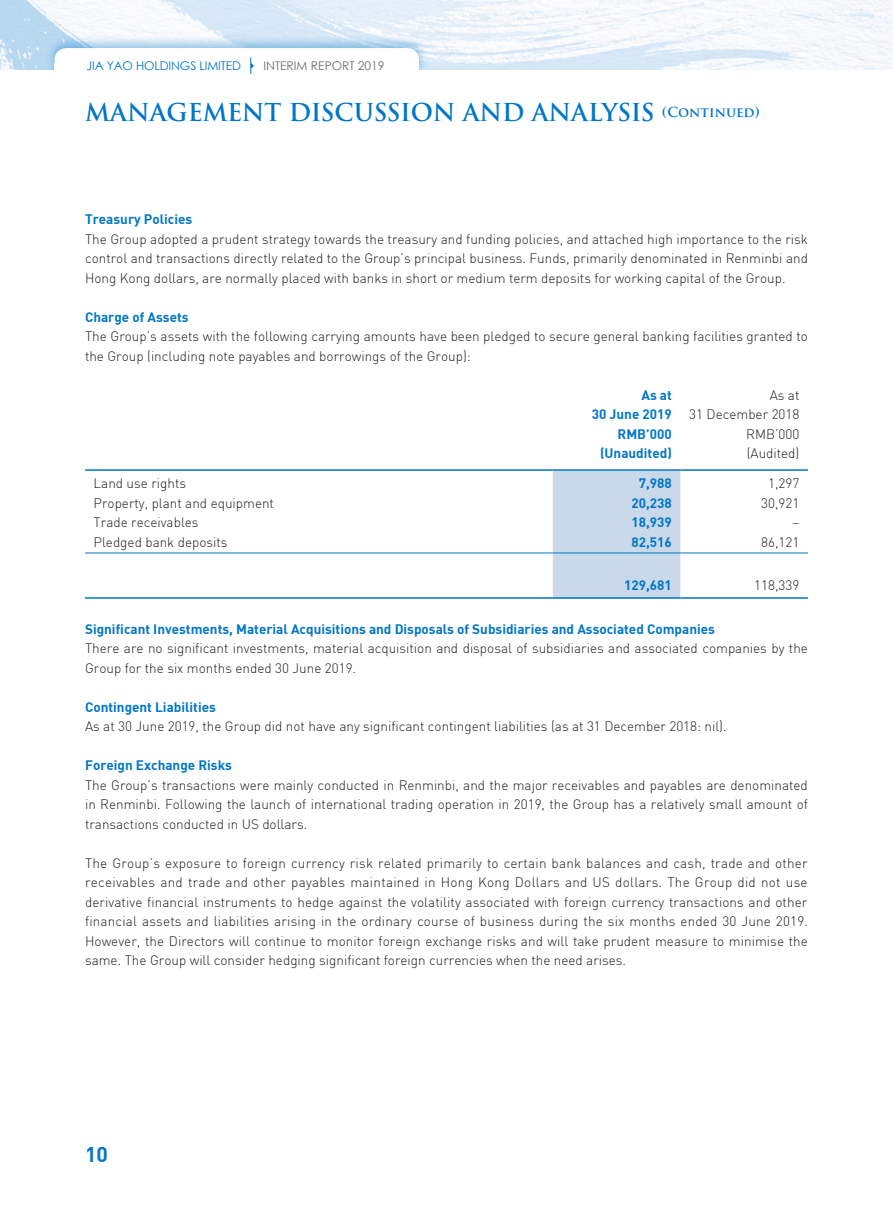
<style>
.page{position:relative;width:893px;height:1212px;background:#fff}
.page>*{position:absolute;margin:0;border:0;box-sizing:border-box;transform-origin:0 0}
.t1{font:600 24px "Trajan Pro 3";letter-spacing:-.005em;color:#0076c8}
.t2{font:21px "DIN Bold";color:#0076c8}
.t3{font:13.5px/19.5px "DIN Light";color:#231f20;text-align:justify}
.t4{font:13.5px/19.5px "DIN Bold";color:#0076c8;text-align:right}
.t5{font:12px "Century Gothic";letter-spacing:-.01em;color:#0076c8}
.t6{font:12px "Century Gothic";color:#6c6d70}
</style>
<div class="page">
<img style="left:0;top:0;width:893px;height:69px">
<div style="left:46px;top:34px;width:382px;height:35px;background:#0076c8;opacity:.4"></div>
<svg style="left:55px;top:48px;width:364px;height:25px"></svg>
<div style="left:553px;top:471px;width:127px;height:126px;background:#cad9e9"></div>
<hr style="left:85px;top:469px;width:468px;height:2px;background:#0076c8">
<hr style="left:553px;top:469px;width:127px;height:2px;background:#0076c8">
<hr style="left:680px;top:469px;width:128px;height:2px;background:#0076c8">
<hr style="left:85px;top:553px;width:468px;height:1px;background:#0076c8">
<hr style="left:553px;top:553px;width:127px;height:1px;background:#0076c8">
<hr style="left:680px;top:553px;width:128px;height:1px;background:#0076c8">
<hr style="left:85px;top:597px;width:468px;height:2px;background:#0076c8">
<hr style="left:553px;top:597px;width:127px;height:2px;background:#0076c8">
<hr style="left:680px;top:597px;width:128px;height:2px;background:#0076c8">
<p class="t5" style="left:87px;top:57px;width:156px">JIA YAO HOLDINGS LIMITED</p>
<p class="t6" style="left:263px;top:57px;width:123px">INTERIM REPORT 2019</p>
<h1 class="t1" style="left:85px;top:95px;width:676px">MANAGEMENT DISCUSSION AND ANALYSIS <sup>(Continued)</sup></h1>
<p class="t4" style="left:85px;top:209px;width:109px">Treasury Policies</p>
<p class="t3" style="left:85px;top:229px;width:724px">The Group adopted a prudent strategy towards the treasury and funding policies, and attached high importance to the risk control and transactions directly related to the Group’s principal business. Funds, primarily denominated in Renminbi and Hong Kong dollars, are normally placed with banks in short or medium term deposits for working capital of the Group.</p>
<p class="t4" style="left:85px;top:306px;width:105px">Charge of Assets</p>
<p class="t3" style="left:85px;top:326px;width:724px">The Group’s assets with the following carrying amounts have been pledged to secure general banking facilities granted to the Group (including note payables and borrowings of the Group):</p>
<p class="t4" style="left:592px;top:384px;width:82px">As at<br>30 June 2019</p>
<p class="t3" style="left:689px;top:385px;width:112px;text-align:right">As at<br>31 December 2018</p>
<p class="t4" style="left:617px;top:423px;width:56px">RMB’000</p>
<p class="t3" style="left:746px;top:424px;width:55px">RMB’000</p>
<p class="t4" style="left:600px;top:443px;width:73px">(Unaudited)</p>
<p class="t3" style="left:747px;top:443px;width:54px">(Audited)</p>
<p class="t3" style="left:94px;top:474px;width:94px">Land use rights</p>
<p class="t4" style="left:639px;top:473px;width:35px">7,988</p>
<p class="t3" style="left:768px;top:474px;width:33px">1,297</p>
<p class="t3" style="left:94px;top:493px;width:182px">Property, plant and equipment</p>
<p class="t4" style="left:631px;top:493px;width:42px">20,238</p>
<p class="t3" style="left:761px;top:493px;width:40px">30,921</p>
<p class="t3" style="left:94px;top:513px;width:107px">Trade receivables</p>
<p class="t4" style="left:631px;top:512px;width:42px">18,939</p>
<p class="t3" style="left:792px;top:513px;width:8px">–</p>
<p class="t3" style="left:94px;top:532px;width:136px">Pledged bank deposits</p>
<p class="t4" style="left:631px;top:532px;width:42px">82,516</p>
<p class="t3" style="left:761px;top:532px;width:40px">86,121</p>
<p class="t4" style="left:624px;top:575px;width:49px">129,681</p>
<p class="t3" style="left:754px;top:576px;width:47px">118,339</p>
<p class="t4" style="left:85px;top:619px;width:631px">Significant Investments, Material Acquisitions and Disposals of Subsidiaries and Associated Companies</p>
<p class="t3" style="left:85px;top:639px;width:724px">There are no significant investments, material acquisition and disposal of subsidiaries and associated companies by the<br>Group for the six months ended 30 June 2019.</p>
<p class="t4" style="left:85px;top:697px;width:132px">Contingent Liabilities</p>
<p class="t3" style="left:85px;top:717px;width:643px">As at 30 June 2019, the Group did not have any significant contingent liabilities (as at 31 December 2018: nil).</p>
<p class="t4" style="left:85px;top:755px;width:148px">Foreign Exchange Risks</p>
<p class="t3" style="left:85px;top:775px;width:724px">The Group’s transactions were mainly conducted in Renminbi, and the major receivables and payables are denominated in Renminbi. Following the launch of international trading operation in 2019, the Group has a relatively small amount of transactions conducted in US dollars.</p>
<p class="t3" style="left:85px;top:853px;width:724px">The Group’s exposure to foreign currency risk related primarily to certain bank balances and cash, trade and other receivables and trade and other payables maintained in Hong Kong Dollars and US dollars. The Group did not use derivative financial instruments to hedge against the volatility associated with foreign currency transactions and other financial assets and liabilities arising in the ordinary course of business during the six months ended 30 June 2019.<br>However, the Directors will continue to monitor foreign exchange risks and will take prudent measure to minimise the same. The Group will consider hedging significant foreign currencies when the need arises.</p>
<h2 class="t2" style="left:85px;top:1140px;width:24px">10</h2>
</div>
